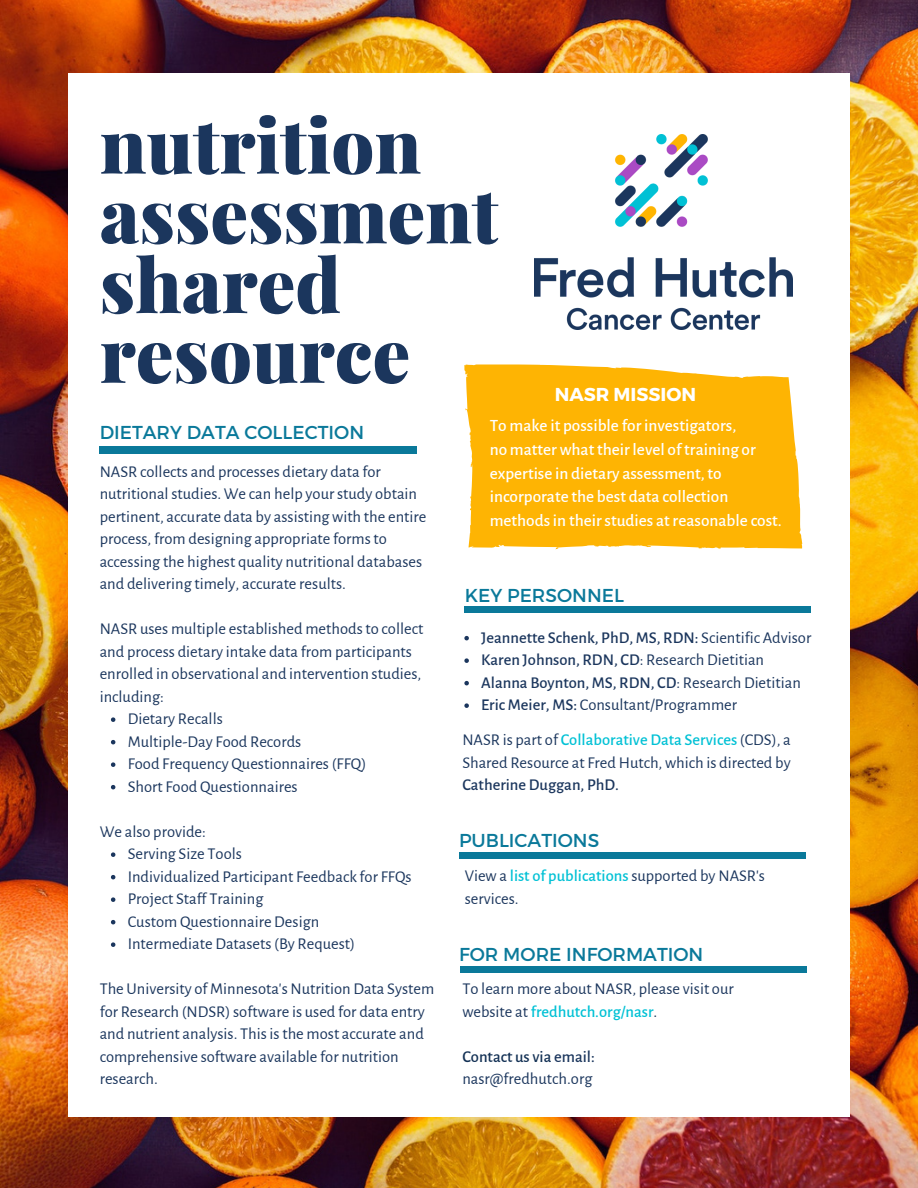
<style>
.page{position:relative;width:918px;height:1188px;background:#fff}
.page>*{position:absolute;margin:0;border:0;box-sizing:border-box;transform-origin:0 0}
.t1{font:900 75px "Playfair Display";color:#1b365d}
.t2{font:18.75px "Montserrat";color:#0a799a}
.t3{font:700 18.75px "Montserrat";color:#fff}
.t4{font:500 17.25px/23.7px "Alegreya Sans";color:#fff}
.t5{font:16.5px/22.5px "Alegreya Sans";color:#1b365d}
.t6{font:500 16.5px "Alegreya Sans";color:#1b365d}
.t7{font:500 16.5px "Alegreya Sans";color:#00c1d5}
.t8{font:500 16.5px "Alegreya Sans";color:#123054}
.s1{font-weight:400}
.s2{font-weight:500}
.s3{font-weight:500;color:#00c1d5}
.s4{font-weight:400;color:#1b365d}
.s5{font-weight:400;color:#123054}
.s6{color:#1b365d}
</style>
<div class="page">
<img style="left:0;top:0;width:918px;height:1188px">
<div style="left:69px;top:73px;width:781px;height:1044px;background:#fff"></div>
<div style="left:465px;top:607px;width:346px;height:5px;background:#0a799a"></div>
<div style="left:100px;top:446px;width:317px;height:7px;background:#0a799a"></div>
<div style="left:460px;top:967px;width:347px;height:6px;background:#0a799a"></div>
<div style="left:459px;top:853px;width:346px;height:5px;background:#0a799a"></div>
<img style="left:535px;top:135px;width:257px;height:195px">
<svg style="left:111px;top:717px;width:4px;height:5px"></svg>
<svg style="left:111px;top:740px;width:4px;height:4px"></svg>
<svg style="left:111px;top:762px;width:4px;height:5px"></svg>
<svg style="left:111px;top:785px;width:4px;height:4px"></svg>
<svg style="left:111px;top:852px;width:4px;height:5px"></svg>
<svg style="left:111px;top:875px;width:4px;height:4px"></svg>
<svg style="left:111px;top:897px;width:4px;height:5px"></svg>
<svg style="left:111px;top:920px;width:4px;height:4px"></svg>
<svg style="left:111px;top:942px;width:4px;height:5px"></svg>
<svg style="left:464px;top:364px;width:339px;height:186px;fill:#feb403"></svg>
<svg style="left:464px;top:636px;width:5px;height:4px"></svg>
<svg style="left:464px;top:658px;width:5px;height:5px"></svg>
<svg style="left:464px;top:681px;width:5px;height:4px"></svg>
<svg style="left:464px;top:703px;width:5px;height:5px"></svg>
<p class="t1" style="left:100px;top:93px;width:323px">nutrition</p>
<p class="t1" style="left:100px;top:162px;width:400px">assessment</p>
<p class="t1" style="left:100px;top:232px;width:243px">shared</p>
<p class="t1" style="left:100px;top:302px;width:312px">resource</p>
<p class="t3" style="left:555px;top:382px;width:143px">NASR MISSION</p>
<p class="t2" style="left:100px;top:420px;width:266px">DIETARY DATA COLLECTION</p>
<p class="t5" style="left:100px;top:460px;width:328px">NASR collects and processes dietary data for nutritional studies. We can help your study obtain pertinent, accurate data by assisting with the entire process, from designing appropriate forms to accessing the highest quality nutritional databases and delivering timely, accurate results.</p>
<p class="t5" style="left:100px;top:618px;width:325px">NASR uses multiple established methods to collect and process dietary intake data from participants enrolled in observational and intervention studies, including:</p>
<p class="t5" style="left:128px;top:708px;width:97px">Dietary Recalls</p>
<p class="t5" style="left:128px;top:730px;width:175px">Multiple-Day Food Records</p>
<p class="t5" style="left:128px;top:753px;width:240px">Food Frequency Questionnaires (FFQ)</p>
<p class="t5" style="left:128px;top:775px;width:172px">Short Food Questionnaires</p>
<p class="t5" style="left:100px;top:820px;width:108px">We also provide:</p>
<p class="t5" style="left:128px;top:843px;width:116px">Serving Size Tools</p>
<p class="t5" style="left:128px;top:865px;width:285px">Individualized Participant Feedback for FFQs</p>
<p class="t5" style="left:128px;top:888px;width:137px">Project Staff Training</p>
<p class="t5" style="left:128px;top:910px;width:193px">Custom Questionnaire Design</p>
<p class="t5" style="left:128px;top:933px;width:229px">Intermediate Datasets (By Request)</p>
<p class="t5" style="left:100px;top:978px;width:336px">The University of Minnesota's Nutrition Data System for Research (NDSR) software is used for data entry and nutrient analysis. This is the most accurate and comprehensive software available for nutrition research.</p>
<p class="t4" style="left:490px;top:414px;width:248px">To make it possible for investigators,</p>
<p class="t4" style="left:490px;top:438px;width:294px">no matter what their level oftraining or expertise in dietary assessment, to incorporate the best data collection methods in their studies at reasonable cost.</p>
<p class="t2" style="left:465px;top:583px;width:161px">KEY PERSONNEL</p>
<p class="t6" style="left:481px;top:629px;width:332px">Jeannette Schenk, PhD, MS, RDN: <span class="s1">Scientific Advisor</span></p>
<p class="t6" style="left:481px;top:652px;width:284px">Karen Johnson, RDN, CD<span class="s1">: Research Dietitian</span></p>
<p class="t6" style="left:481px;top:674px;width:321px">Alanna Boynton, MS, RDN, CD<span class="s1">: Research Dietitian</span></p>
<p class="t5" style="left:481px;top:694px;width:258px"><span class="s2">Eric Meier, MS:</span> Consultant/Programmer</p>
<p class="t5" style="left:462px;top:729px;width:330px;text-align:justify">NASR is part of <span class="s3">Collaborative Data Services</span> (CDS), a Shared Resource at Fred Hutch, which is directed by <span class="s2">Catherine Duggan, PhD.</span></p>
<p class="t2" style="left:459px;top:828px;width:142px">PUBLICATIONS</p>
<p class="t5" style="left:465px;top:865px;width:302px">View a <span class="s3">list of publications</span> supported by NASR's services.</p>
<p class="t2" style="left:459px;top:942px;width:246px">FOR MORE INFORMATION</p>
<p class="t5" style="left:462px;top:978px;width:273px">To learn more about NASR, please visit our</p>
<p class="t7" style="left:462px;top:1003px;width:197px"><span class="s4">website at</span> fredhutch.org/nasr<span class="s5">.</span></p>
<p class="t8" style="left:462px;top:1048px;width:134px">Contact us via <span class="s6">email:</span></p>
<p class="t5" style="left:462px;top:1068px;width:132px">nasr@fredhutch.org</p>
</div>
